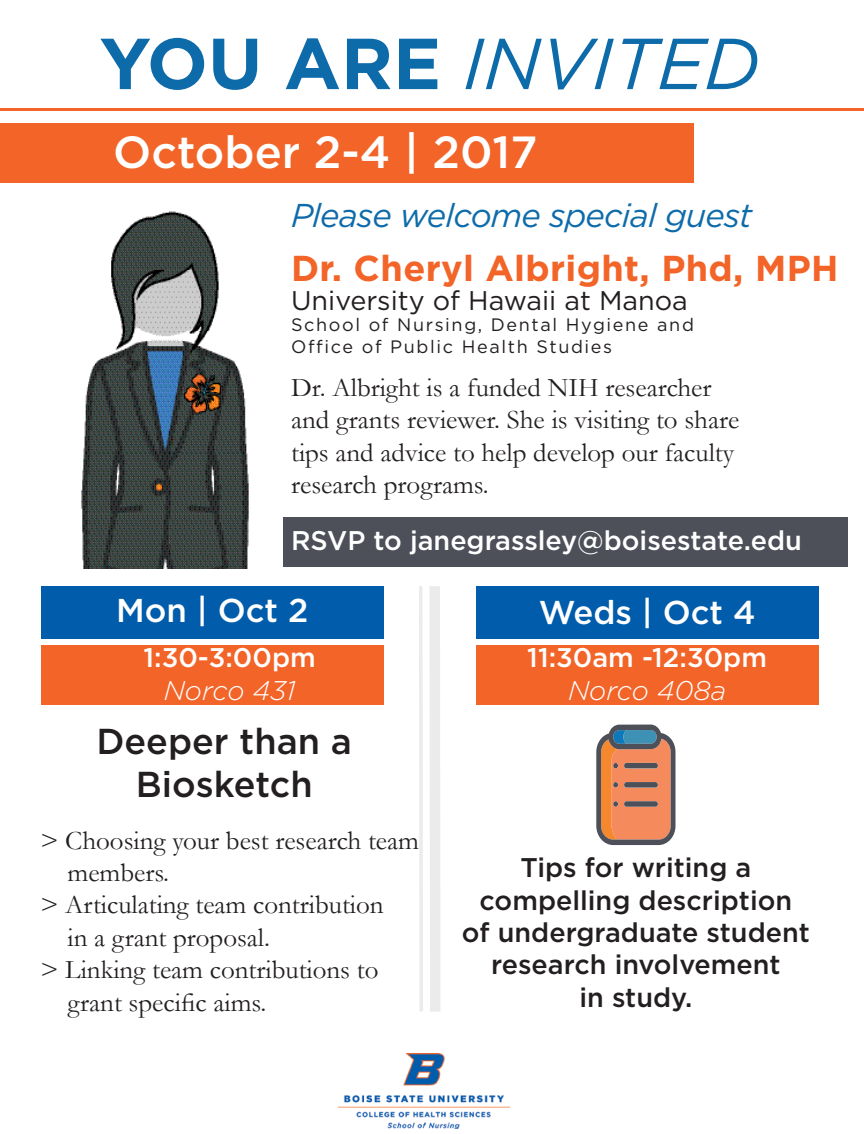
<style>
.page{position:relative;width:864px;height:1134px;background:#fff}
.page>*{position:absolute;margin:0;border:0;box-sizing:border-box;transform-origin:0 0}
.t1{font:italic 72px "Gotham";color:#0e6baa}
.t2{font:500 45px "Gotham";color:#fff}
.t3{font:700 36px "Gotham";letter-spacing:.01em;color:#f26428}
.t4{font:500 36px/43.2px "Gotham";color:#231f20;text-align:center}
.t5{font:italic 33px "Gotham";letter-spacing:-.025em;color:#0e6baa}
.t6{font:500 33px "Gotham";color:#fff}
.t7{font:27px/32.4px "Garamond";color:#231f20}
.t8{font:500 27px/32.4px "Gotham";color:#231f20;text-align:center}
.t9{font:500 27px "Gotham";color:#fff}
.t10{font:27px "Gotham";color:#231f20}
.t11{font:italic 300 27px "Gotham";color:#fff}
.t12{font:18px "Gotham";letter-spacing:.09em;color:#231f20}
.s1{font-weight:700;font-style:normal}
</style>
<div class="page">
<div style="left:0;top:124px;width:693px;height:59px;background:#f26428"></div>
<div style="left:41px;top:646px;width:342px;height:59px;background:#f26428"></div>
<div style="left:476px;top:646px;width:342px;height:59px;background:#f26428"></div>
<hr style="left:0;top:108px;width:864px;height:2px;background:#f26428">
<img style="left:81px;top:211px;width:203px;height:357px">
<div style="left:41px;top:586px;width:342px;height:52px;background:#015dab"></div>
<div style="left:476px;top:586px;width:342px;height:52px;background:#015dab"></div>
<svg style="left:596px;top:725px;width:80px;height:120px;background:#be8368"></svg>
<div style="left:624px;top:801px;width:34px;height:6px;background:#4d4f59;border-radius:3px"></div>
<img style="left:338px;top:1053px;width:171px;height:75px">
<div style="left:429px;top:586px;width:12px;height:426px;background:#ebebeb"></div>
<hr style="left:419px;top:586px;width:4px;height:426px;background:#ebebeb">
<div style="left:284px;top:517px;width:564px;height:50px;background:#4d4f59"></div>
<p class="t1" style="left:100px;top:18px;width:662px"><span class="s1">YOU ARE</span> INVITED</p>
<p class="t2" style="left:113px;top:122px;width:426px">October 2-4 | 2017</p>
<p class="t5" style="left:291px;top:194px;width:463px">Please welcome special guest</p>
<p class="t3" style="left:291px;top:244px;width:549px">Dr. Cheryl Albright, Phd, MPH</p>
<p class="t10" style="left:291px;top:283px;width:398px">University of Hawaii at Manoa</p>
<p class="t12" style="left:291px;top:313px;width:404px">School of Nursing, Dental Hygiene and</p>
<p class="t12" style="left:291px;top:335px;width:323px">Office of Public Health Studies</p>
<p class="t7" style="left:291px;top:370px;width:450px">Dr. Albright is a funded NIH researcher and grants reviewer. She is visiting to share tips and advice to help develop our faculty research programs.</p>
<p class="t9" style="left:291px;top:523px;width:512px">RSVP to janegrassley@boisestate.edu</p>
<p class="t6" style="left:116px;top:589px;width:194px">Mon | Oct 2</p>
<p class="t6" style="left:539px;top:591px;width:218px">Weds | Oct 4</p>
<p class="t9" style="left:143px;top:640px;width:174px">1:30-3:00pm</p>
<p class="t11" style="left:164px;top:673px;width:133px">Norco 431</p>
<p class="t9" style="left:527px;top:640px;width:241px">11:30am -12:30pm</p>
<p class="t11" style="left:568px;top:673px;width:160px">Norco 408a</p>
<p class="t4" style="left:96px;top:719px;width:257px">Deeper than a<br>Biosketch</p>
<p class="t7" style="left:41px;top:823px;width:380px">&gt; Choosing your best research team</p>
<p class="t7" style="left:68px;top:856px;width:103px">members.</p>
<p class="t7" style="left:41px;top:888px;width:345px">&gt; Articulating team contribution</p>
<p class="t7" style="left:68px;top:920px;width:204px">in a grant proposal.</p>
<p class="t7" style="left:68px;top:953px;width:313px;text-indent:-27px">&gt; Linking team contributions to grant specific aims.</p>
<p class="t8" style="left:462px;top:851px;width:350px">Tips for writing a compelling description<br>of undergraduate student research involvement<br>in study.</p>
</div>
